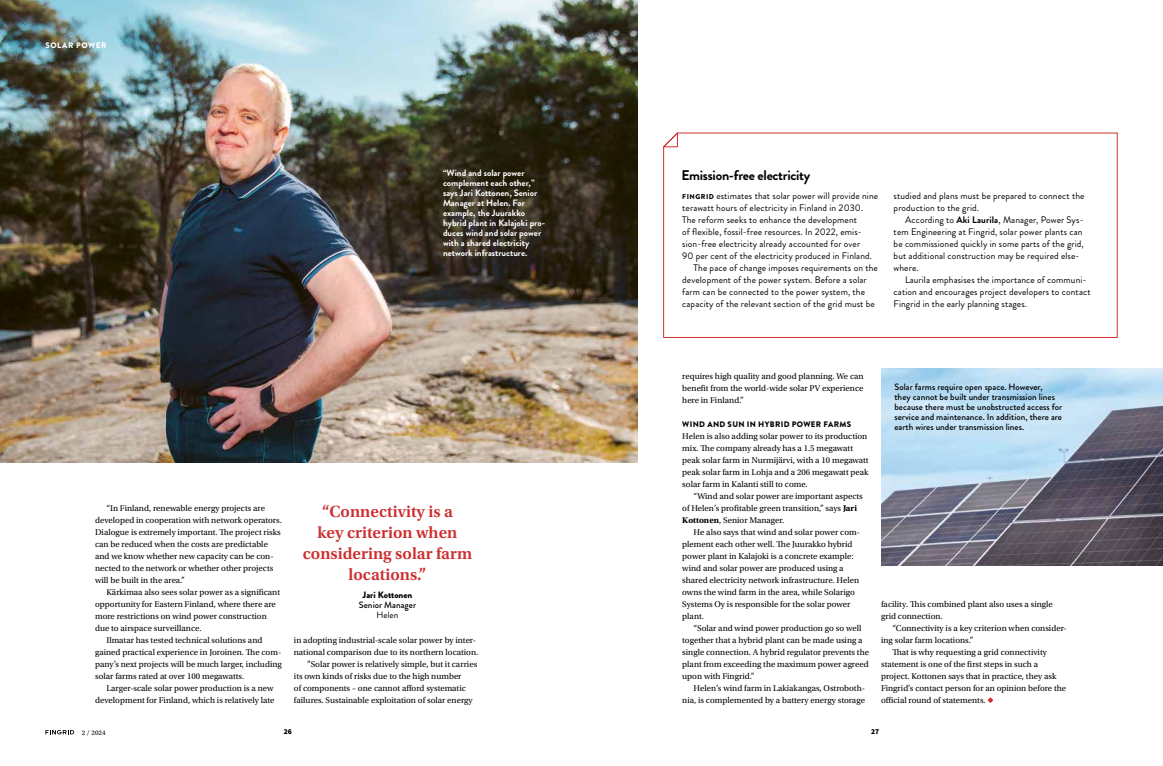
<style>
.page{position:relative;width:1163px;height:766px;background:#fff}
.page>*{position:absolute;margin:0;border:0;box-sizing:border-box;transform-origin:0 0}
.t1{font:600 17px/21px "Utopia Std";color:#cd2f30;text-align:center}
.t2{font:700 14px "Brandon Grotesque";letter-spacing:-.02em;color:#000}
.t3{font:9.5px/12px "Brandon Grotesque";letter-spacing:.01em;color:#000}
.t4{font:500 9.2px/10px "Brandon Grotesque";color:#000}
.t5{font:700 9.2px/10px "Brandon Grotesque";color:#fff}
.t6{font:900 9.2px "Brandon Grotesque";color:#000}
.t7{font:9.2px "Brandon Grotesque";color:#000}
.t8{font:8.8px/12px "Utopia Std";color:#000}
.t9{font:900 8px "Brandon Grotesque";letter-spacing:.04em;color:#000}
.t10{font:900 8px "Brandon Grotesque";letter-spacing:.07em;color:#fff}
.t11{font:900 7.5px "Source Sans Pro";color:#000}
.t12{font:7px "Utopia Std";color:#000}
.s1{font-weight:900;font-size:7px}
.s2{font-weight:700}
</style>
<div class="page">
<img style="left:0;top:0;width:637px;height:462px">
<img style="left:881px;top:368px;width:281px;height:197px">
<svg style="left:663px;top:132px;width:454px;height:206px"></svg>
<svg style="left:663px;top:132px;width:15px;height:16px"></svg>
<svg style="left:987px;top:697px;width:6px;height:6px"></svg>
<svg style="left:45px;top:730px;width:29px;height:4px"></svg>
<p class="t10" style="left:45px;top:40px;width:63px">SOLAR POWER</p>
<p class="t5" style="left:443px;top:168px;width:103px">“Wind and solar power complement each other,” says Jari Kottonen, Senior<br>Manager at Helen. For example, the Juurakko hybrid plant in Kalajoki pro&shy;duces wind and solar power with a shared electricity network infrastructure.</p>
<h2 class="t2" style="left:681px;top:165px;width:130px">Emission-free electricity</h2>
<p class="t3" style="left:682px;top:189px;width:197px"><span class="s1">FINGRID</span> estimates that solar power will provide nine</p>
<p class="t3" style="left:682px;top:201px;width:182px">terawatt hours of electricity in Finland in 2030.</p>
<p class="t3" style="left:682px;top:213px;width:176px">The reform seeks to enhance the development</p>
<p class="t3" style="left:682px;top:225px;width:181px">of flexible, fossil-free resources. In 2022, emis-</p>
<p class="t3" style="left:682px;top:237px;width:179px">sion-free electricity already accounted for over</p>
<p class="t3" style="left:682px;top:249px;width:191px">90 per cent of the electricity produced in Finland.</p>
<p class="t3" style="left:693px;top:261px;width:186px">The pace of change imposes requirements on the</p>
<p class="t3" style="left:682px;top:273px;width:186px">development of the power system. Before a solar</p>
<p class="t3" style="left:682px;top:285px;width:184px">farm can be connected to the power system, the</p>
<p class="t3" style="left:682px;top:297px;width:194px">capacity of the relevant section of the grid must be</p>
<p class="t3" style="left:893px;top:189px;width:192px">studied and plans must be prepared to connect the production to the grid.</p>
<p class="t3" style="left:893px;top:213px;width:192px;text-indent:11px">According to <span class="s2">Aki Laurila</span>, Manager, Power Sys&shy;tem Engineering at Fingrid, solar power plants can be commissioned quickly in some parts of the grid, but additional construction may be required else&shy;where.</p>
<p class="t3" style="left:893px;top:273px;width:198px;text-indent:11px">Laurila emphasises the importance of communi&shy;cation and encourages project developers to contact<br>Fingrid in the early planning stages.</p>
<p class="t8" style="left:95px;top:502px;width:188px;text-indent:11px">“In Finland, renewable energy projects are developed in cooperation with network operators.<br>Dialogue is extremely important. The project risks can be reduced when the costs are predictable and we know whether new capacity can be con&shy;nected to the network or whether other projects will be built in the area.”</p>
<p class="t8" style="left:106px;top:586px;width:175px">Kärkimaa also sees solar power as a significant</p>
<p class="t8" style="left:95px;top:598px;width:182px">opportunity for Eastern Finland, where there are</p>
<p class="t8" style="left:95px;top:610px;width:173px">more restrictions on wind power construction</p>
<p class="t8" style="left:95px;top:622px;width:108px">due to airspace surveillance.</p>
<p class="t8" style="left:106px;top:634px;width:157px">Ilmatar has tested technical solutions and</p>
<p class="t8" style="left:95px;top:646px;width:188px">gained practical experience in Joroinen. The com-</p>
<p class="t8" style="left:95px;top:658px;width:188px">pany’s next projects will be much larger, including</p>
<p class="t8" style="left:95px;top:670px;width:151px">solar farms rated at over 100 megawatts.</p>
<p class="t8" style="left:106px;top:682px;width:169px">Larger-scale solar power production is a new</p>
<p class="t8" style="left:95px;top:694px;width:181px">development for Finland, which is relatively late</p>
<p class="t8" style="left:682px;top:370px;width:183px;text-align:justify">requires high quality and good planning. We can benefit from the world-wide solar PV experience here in Finland.”</p>
<p class="t9" style="left:682px;top:418px;width:170px">WIND AND SUN IN HYBRID POWER FARMS</p>
<p class="t8" style="left:682px;top:430px;width:188px">Helen is also adding solar power to its production mix. The company already has a 1.5 megawatt peak solar farm in Nurmijärvi, with a 10 megawatt peak solar farm in Lohja and a 206 megawatt peak solar farm in Kalanti still to come.</p>
<p class="t8" style="left:682px;top:490px;width:182px;text-indent:11px">“Wind and solar power are important aspects of Helen’s profitable green transition,” says <span class="s2">Jari<br>Kottonen</span>, Senior Manager.</p>
<p class="t8" style="left:682px;top:526px;width:179px;text-indent:11px">He also says that wind and solar power com&shy;plement each other well. The Juurakko hybrid power plant in Kalajoki is a concrete example: wind and solar power are produced using a shared electricity network infrastructure. Helen owns the wind farm in the area, while Solarigo Systems Oy is responsible for the solar power plant.</p>
<p class="t8" style="left:682px;top:622px;width:188px;text-indent:11px">“Solar and wind power production go so well together that a hybrid plant can be made using a single connection. A hybrid regulator prevents the plant from exceeding the maximum power agreed upon with Fingrid.”</p>
<p class="t8" style="left:682px;top:682px;width:184px;text-align:right">Helen’s wind farm in Lakiakangas, Ostroboth&shy;nia, is complemented by a battery energy storage</p>
<p class="t4" style="left:894px;top:382px;width:169px">Solar farms require open space. However,<br>they cannot be built under transmission lines because there must be unobstructed access for service and maintenance. In addition, there are earth wires under transmission lines.</p>
<h1 class="t1" style="left:303px;top:500px;width:171px">“Connectivity is a<br>key criterion when considering solar farm locations.”   </h1>
<p class="t6" style="left:362px;top:588px;width:51px">Jari Kottonen</p>
<p class="t4" style="left:359px;top:600px;width:59px">Senior Manager</p>
<p class="t7" style="left:376px;top:608px;width:23px">Helen</p>
<p class="t8" style="left:880px;top:598px;width:173px">facility. This combined plant also uses a single grid connection.</p>
<p class="t8" style="left:892px;top:622px;width:176px">“Connectivity is a key criterion when consider-</p>
<p class="t8" style="left:880px;top:634px;width:96px">ing solar farm locations.”   </p>
<p class="t8" style="left:892px;top:646px;width:156px">That is why requesting a grid connectivity</p>
<p class="t8" style="left:880px;top:658px;width:158px">statement is one of the first steps in such a</p>
<p class="t8" style="left:880px;top:670px;width:177px">project. Kottonen says that in practice, they ask</p>
<p class="t8" style="left:880px;top:682px;width:187px">Fingrid’s contact person for an opinion before the</p>
<p class="t8" style="left:880px;top:694px;width:106px">official round of statements.</p>
<p class="t8" style="left:294px;top:634px;width:184px">in adopting industrial-scale solar power by inter-</p>
<p class="t8" style="left:294px;top:646px;width:186px">national comparison due to its northern location.</p>
<p class="t8" style="left:307px;top:658px;width:172px">”Solar power is relatively simple, but it carries</p>
<p class="t8" style="left:294px;top:670px;width:169px">its own kinds of risks due to the high number</p>
<p class="t8" style="left:294px;top:682px;width:173px">of components – one cannot afford systematic</p>
<p class="t8" style="left:294px;top:694px;width:180px">failures. Sustainable exploitation of solar energy</p>
<p class="t12" style="left:82px;top:728px;width:25px">2 / 2024</p>
<p class="t11" style="left:284px;top:726px;width:10px">26</p>
<p class="t11" style="left:870px;top:726px;width:10px">27</p>
</div>
